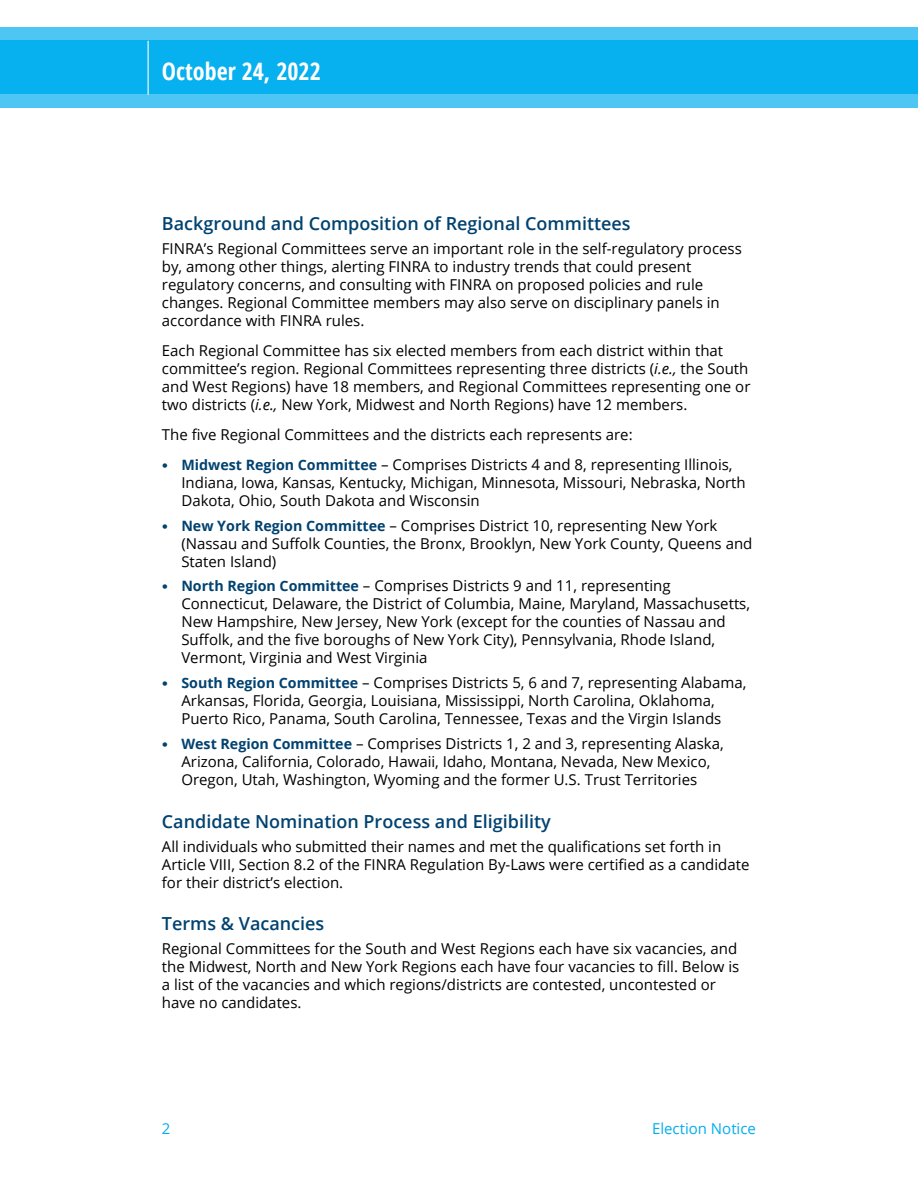
<style>
.page{position:relative;width:918px;height:1188px;background:#fff}
.page>*{position:absolute;margin:0;border:0;box-sizing:border-box;transform-origin:0 0}
.t1{font:700 24px "Open Sans Condensed";color:#fff}
.t2{font:600 18px "Open Sans";color:#004270}
.t3{font:15px/18px "Open Sans";color:#000}
.t4{font:15px "Open Sans";color:#00aeef}
.s1{font-style:italic}
.s2{font-family:"The Sans B7";font-weight:700;color:#004270}
.s3{font-weight:700;font-size:14.25px;color:#004270}
</style>
<div class="page">
<svg style="left:0;top:27px;width:918px;height:81px;background:#1eb7f0"></svg>
<hr style="left:148px;top:41px;width:1px;height:54px;background:#fff">
<h1 class="t1" style="left:162px;top:54px;width:160px">October 24, 2022</h1>
<p class="t2" style="left:162px;top:211px;width:470px">Background and Composition of Regional Committees</p>
<p class="t3" style="left:162px;top:239px;width:582px">FINRA’s Regional Committees serve an important role in the self-regulatory process by, among other things, alerting FINRA to industry trends that could present regulatory concerns, and consulting with FINRA on proposed policies and rule changes. Regional Committee members may also serve on disciplinary panels in accordance with FINRA rules.</p>
<p class="t3" style="left:162px;top:341px;width:590px">Each Regional Committee has six elected members from each district within that committee’s region. Regional Committees representing three districts (<span class="s1">i.e.,</span> the South and West Regions) have 18 members, and Regional Committees representing one or two districts (<span class="s1">i.e.,</span> New York, Midwest and North Regions) have 12 members.</p>
<p class="t3" style="left:162px;top:425px;width:472px">The five Regional Committees and the districts each represents are:</p>
<p class="t3" style="left:181px;top:455px;width:566px;text-indent:-20px"><span class="s2">•</span> <span class="s3">Midwest Region Committee</span> – Comprises Districts 4 and 8, representing Illinois,<br>Indiana, Iowa, Kansas, Kentucky, Michigan, Minnesota, Missouri, Nebraska, North<br>Dakota, Ohio, South Dakota and Wisconsin</p>
<p class="t3" style="left:181px;top:516px;width:573px;text-indent:-19px"><span class="s2">•</span> <span class="s3">New York Region Committee</span> – Comprises District 10, representing New York (Nassau and Suffolk Counties, the Bronx, Brooklyn, New York County, Queens and<br>Staten Island)</p>
<p class="t3" style="left:181px;top:576px;width:570px;text-indent:-20px"><span class="s2">•</span> <span class="s3">North Region Committee</span> – Comprises Districts 9 and 11, representing Connecticut, Delaware, the District of Columbia, Maine, Maryland, Massachusetts, New Hampshire, New Jersey, New York (except for the counties of Nassau and Suffolk, and the five boroughs of New York City), Pennsylvania, Rhode Island, Vermont, Virginia and West Virginia</p>
<p class="t3" style="left:181px;top:673px;width:566px;text-indent:-19px"><span class="s2">•</span> <span class="s3">South Region Committee</span> – Comprises Districts 5, 6 and 7, representing Alabama,<br>Arkansas, Florida, Georgia, Louisiana, Mississippi, North Carolina, Oklahoma,<br>Puerto Rico, Panama, South Carolina, Tennessee, Texas and the Virgin Islands</p>
<p class="t3" style="left:162px;top:734px;width:563px;text-align:center"><span class="s2">•</span> <span class="s3">West Region Committee</span> – Comprises Districts 1, 2 and 3, representing Alaska,<br>Arizona, California, Colorado, Hawaii, Idaho, Montana, Nevada, New Mexico,<br>Oregon, Utah, Washington, Wyoming and the former U.S. Trust Territories</p>
<p class="t2" style="left:162px;top:809px;width:390px">Candidate Nomination Process and Eligibility</p>
<p class="t3" style="left:162px;top:837px;width:589px">All individuals who submitted their names and met the qualifications set forth in<br>Article VIII, Section 8.2 of the FINRA Regulation By-Laws were certified as a candidate for their district’s election.</p>
<p class="t2" style="left:162px;top:911px;width:164px">Terms &amp; Vacancies</p>
<p class="t3" style="left:162px;top:939px;width:579px">Regional Committees for the South and West Regions each have six vacancies, and the Midwest, North and New York Regions each have four vacancies to fill. Below is a list of the vacancies and which regions/districts are contested, uncontested or have no candidates.</p>
<p class="t4" style="left:162px;top:1119px;width:10px">2</p>
<p class="t4" style="left:652px;top:1119px;width:105px">Election Notice</p>
</div>
